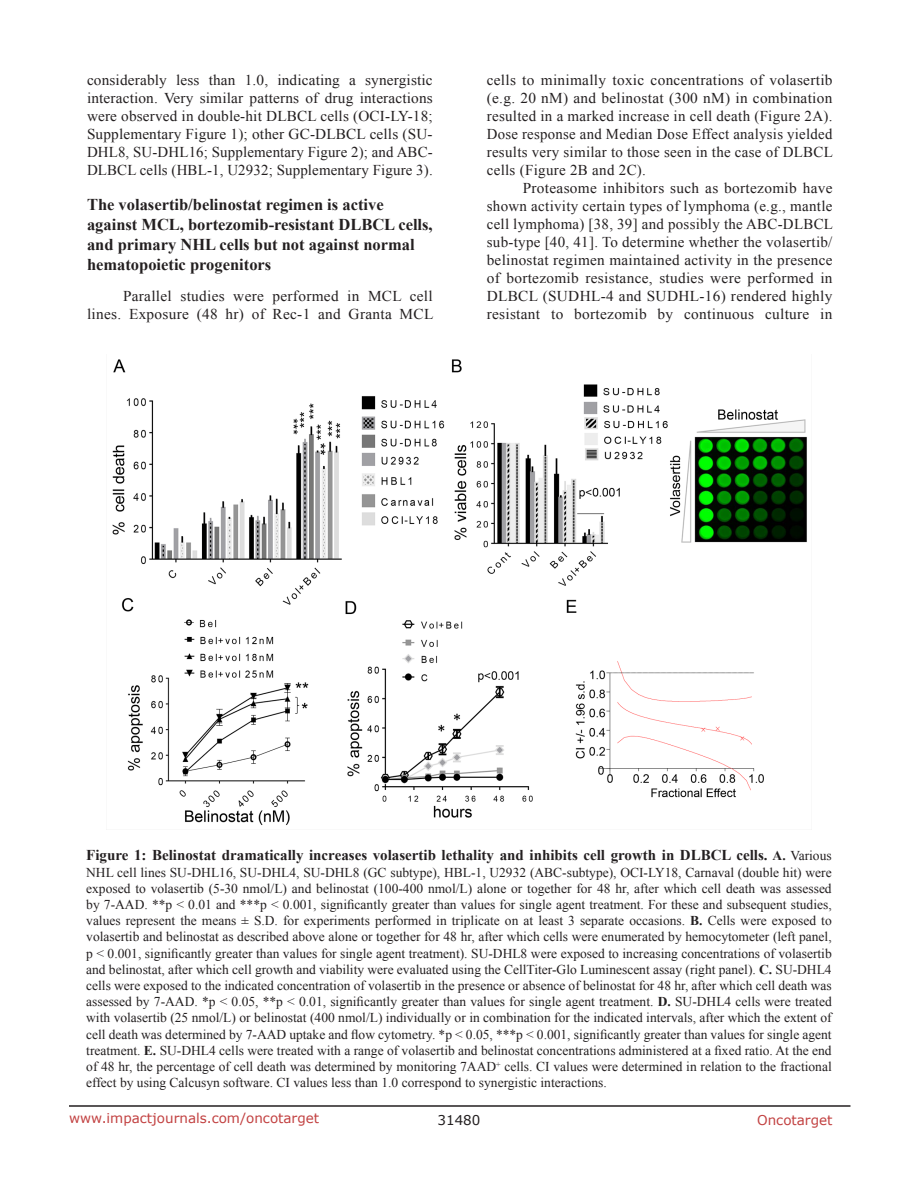
<style>
.page{position:relative;width:918px;height:1188px;background:#fff}
.page>*{position:absolute;margin:0;border:0;box-sizing:border-box;transform-origin:0 0}
.SubHeading{font:700 16.5px/19.8px "Times New Roman";color:#231f20}
.BodyText{font:15px/18px "Times New Roman";letter-spacing:.02em;color:#231f20;text-align:justify}
.figuretext{font:700 15px "Times New Roman";color:#231f20}
.figuretext-2{font:13.5px/16.2px "Times New Roman";color:#231f20;text-align:justify}
.t1{font:13.5px "Verdana";color:#c24141}
.t2{font:13.5px "Verdana";color:#231f20}
.s1{font-size:13.5px}
.s2{font-weight:400;font-size:13.5px}
.s3{font-weight:700}
</style>
<div class="page">
<hr style="left:69px;top:1105px;width:781px;height:2px;background:#231f20">
<img style="left:112px;top:359px;width:695px;height:466px">
<p class="BodyText" style="left:87px;top:71px;width:347px">considerably less than 1.0, indicating a synergistic interaction. Very similar patterns of drug interactions were observed in double-hit DLBCL cells (OCI-LY-18; Supplementary Figure 1); other GC-DLBCL cells (SU-DHL8, SU-DHL16; Supplementary Figure 2); and ABC-DLBCL cells (HBL-1, U2932; Supplementary Figure 3).</p>
<p class="SubHeading" style="left:87px;top:194px;width:347px">The volasertib/belinostat regimen is active against MCL, bortezomib-resistant DLBCL cells, and primary NHL cells but not against normal hematopoietic progenitors</p>
<p class="BodyText" style="left:87px;top:287px;width:348px;text-align:right">Parallel studies were performed in MCL cell lines. Exposure (48 hr) of Rec-1 and Granta MCL</p>
<p class="BodyText" style="left:487px;top:71px;width:348px">cells to minimally toxic concentrations of volasertib (e.g. 20 nM) and belinostat (300 nM) in combination resulted in a marked increase in cell death (Figure 2A).<br>Dose response and Median Dose Effect analysis yielded results very similar to those seen in the case of DLBCL cells (Figure 2B and 2C).</p>
<p class="BodyText" style="left:487px;top:179px;width:348px;text-indent:36px">Proteasome inhibitors such as bortezomib have shown activity certain types of lymphoma (e.g., mantle cell lymphoma) [38, 39] and possibly the ABC-DLBCL sub-type [40, 41]. To determine whether the volasertib/ belinostat regimen maintained activity in the presence of bortezomib resistance, studies were performed in DLBCL (SUDHL-4 and SUDHL-16) rendered highly resistant to bortezomib by continuous culture in</p>
<p class="figuretext" style="left:86px;top:845px;width:747px">Figure 1: Belinostat dramatically increases volasertib lethality and inhibits cell growth in DLBCL cells. <span class="s1">A.</span> <span class="s2">Various</span></p>
<p class="figuretext-2" style="left:86px;top:864px;width:747px">NHL cell lines SU-DHL16, SU-DHL4, SU-DHL8 (GC subtype), HBL-1, U2932 (ABC-subtype), OCI-LY18, Carnaval (double hit) were exposed to volasertib (5-30 nmol/L) and belinostat (100-400 nmol/L) alone or together for 48 hr, after which cell death was assessed by 7-AAD. **p &lt; 0.01 and ***p &lt; 0.001, significantly greater than values for single agent treatment. For these and subsequent studies, values represent the means ± S.D. for experiments performed in triplicate on at least 3 separate occasions. <span class="s3">B.</span> Cells were exposed to volasertib and belinostat as described above alone or together for 48 hr, after which cells were enumerated by hemocytometer (left panel, p &lt; 0.001, significantly greater than values for single agent treatment). SU-DHL8 were exposed to increasing concentrations of volasertib and belinostat, after which cell growth and viability were evaluated using the CellTiter-Glo Luminescent assay (right panel). <span class="s3">C.</span> SU-DHL4 cells were exposed to the indicated concentration of volasertib in the presence or absence of belinostat for 48 hr, after which cell death was assessed by 7-AAD. *p &lt; 0.05, **p &lt; 0.01, significantly greater than values for single agent treatment. <span class="s3">D.</span> SU-DHL4 cells were treated with volasertib (25 nmol/L) or belinostat (400 nmol/L) individually or in combination for the indicated intervals, after which the extent of cell death was determined by 7-AAD uptake and flow cytometry. *p &lt; 0.05, ***p &lt; 0.001, significantly greater than values for single agent treatment. <span class="s3">E.</span> SU-DHL4 cells were treated with a range of volasertib and belinostat concentrations administered at a fixed ratio. At the end of 48 hr, the percentage of cell death was determined by monitoring 7AAD<sup>+</sup> cells. CI values were determined in relation to the fractional effect by using Calcusyn software. CI values less than 1.0 correspond to synergistic interactions.</p>
<p class="t1" style="left:69px;top:1109px;width:252px">www.impactjournals.com/oncotarget</p>
<p class="t2" style="left:438px;top:1111px;width:44px">31480</p>
<p class="t1" style="left:757px;top:1111px;width:77px">Oncotarget</p>
</div>
